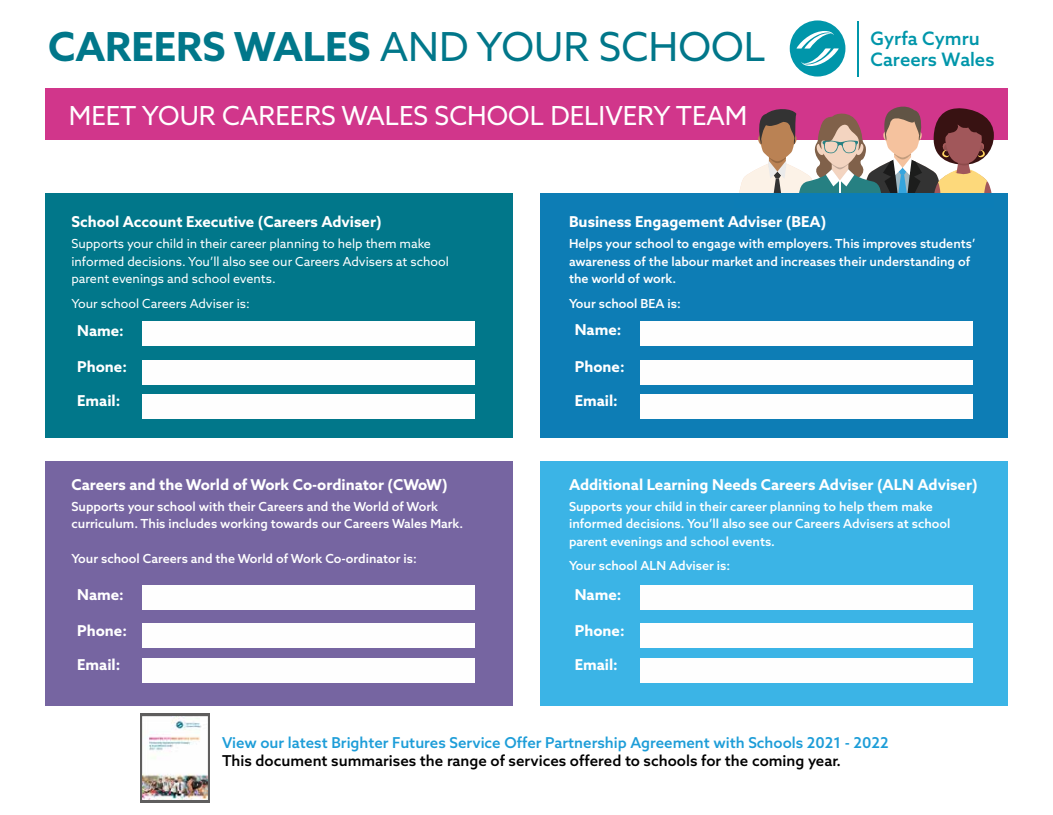
<style>
.page{position:relative;width:1053px;height:815px;background:#fff}
.page>*{position:absolute;margin:0;border:0;box-sizing:border-box;transform-origin:0 0}
.t1{font:40px "Azo Sans";color:#01778a}
.t2{font:26.25px "Azo Sans";color:#fff}
.t3{font:500 18.5px/21.4px "Azo Sans";color:#0096aa}
.t4{font:700 15px "Azo Sans";color:#fff}
.t5{font:500 15px "Azo Sans";color:#1d9dd8}
.t6{font:500 15px "Azo Sans";color:#000}
.t7{font:500 12.5px/17.5px "Azo Sans";color:#fff}
.t8{font:12.5px/17.5px "Azo Sans";color:#fff}
.s1{font-weight:700}
</style>
<div class="page">
<div style="left:45px;top:89px;width:962px;height:51px;background:#d1368b"></div>
<div style="left:45px;top:193px;width:468px;height:245px;background:#01778a"></div>
<div style="left:45px;top:461px;width:468px;height:244px;background:#7665a1"></div>
<div style="left:540px;top:461px;width:467px;height:244px;background:#3bb4e6"></div>
<div style="left:540px;top:193px;width:467px;height:245px;background:#0d7db5"></div>
<div style="left:142px;top:321px;width:333px;height:25px;background:#fefefe"></div>
<div style="left:142px;top:360px;width:333px;height:25px;background:#fefefe"></div>
<div style="left:142px;top:394px;width:333px;height:25px;background:#fefefe"></div>
<div style="left:142px;top:585px;width:333px;height:25px;background:#fefefe"></div>
<div style="left:142px;top:623px;width:333px;height:25px;background:#fefefe"></div>
<div style="left:142px;top:658px;width:333px;height:25px;background:#fefefe"></div>
<div style="left:640px;top:321px;width:332px;height:25px;background:#fefefe"></div>
<div style="left:640px;top:360px;width:332px;height:25px;background:#fefefe"></div>
<div style="left:640px;top:394px;width:332px;height:25px;background:#fefefe"></div>
<div style="left:640px;top:585px;width:332px;height:25px;background:#fefefe"></div>
<div style="left:640px;top:623px;width:332px;height:25px;background:#fefefe"></div>
<div style="left:640px;top:658px;width:332px;height:25px;background:#fefefe"></div>
<div style="left:140px;top:713px;width:70px;height:90px;background:linear-gradient(to right,#5f5e5e,#5f5e5e)"></div>
<img style="left:142px;top:717px;width:65px;height:83px">
<hr style="left:857px;top:21px;width:2px;height:55px;background:#0096aa">
<svg style="left:789px;top:20px;width:56px;height:57px"></svg>
<svg style="left:739px;top:107px;width:254px;height:86px"></svg>
<h1 class="t1" style="left:48px;top:20px;width:719px"><span class="s1">CAREERS WALES</span> AND YOUR SCHOOL</h1>
<h2 class="t2" style="left:69px;top:98px;width:680px">MEET YOUR CAREERS WALES SCHOOL DELIVERY TEAM</h2>
<h3 class="t3" style="left:870px;top:27px;width:125px">Gyrfa Cymru<br>Careers Wales</h3>
<p class="t4" style="left:71px;top:212px;width:311px">School Account Executive (Careers Adviser)</p>
<p class="t8" style="left:71px;top:235px;width:379px">Supports your child in their career planning to help them make informed decisions. You’ll also see our Careers Advisers at school parent evenings and school events.</p>
<p class="t8" style="left:71px;top:295px;width:180px">Your school Careers Adviser is:</p>
<p class="t4" style="left:569px;top:212px;width:259px">Business Engagement Adviser (BEA)</p>
<p class="t7" style="left:569px;top:235px;width:408px">Helps your school to engage with employers. This improves students’ awareness of the labour market and increases their understanding of the world of work.</p>
<p class="t7" style="left:569px;top:295px;width:113px">Your school BEA is:</p>
<p class="t4" style="left:77px;top:321px;width:48px">Name:</p>
<p class="t4" style="left:574px;top:320px;width:48px">Name:</p>
<p class="t4" style="left:77px;top:356px;width:51px">Phone:</p>
<p class="t4" style="left:574px;top:356px;width:51px">Phone:</p>
<p class="t4" style="left:77px;top:391px;width:45px">Email:</p>
<p class="t4" style="left:574px;top:391px;width:45px">Email:</p>
<p class="t4" style="left:71px;top:474px;width:378px">Careers and the World of Work Co-ordinator (CWoW)</p>
<p class="t7" style="left:71px;top:497px;width:393px">Supports your school with their Careers and the World of Work curriculum. This includes working towards our Careers Wales Mark.</p>
<p class="t7" style="left:71px;top:550px;width:347px">Your school Careers and the World of Work Co-ordinator is:</p>
<p class="t4" style="left:569px;top:474px;width:410px">Additional Learning Needs Careers Adviser (ALN Adviser)</p>
<p class="t7" style="left:569px;top:497px;width:383px">Supports your child in their career planning to help them make informed decisions. You’ll also see our Careers Advisers at school parent evenings and school events.</p>
<p class="t7" style="left:569px;top:557px;width:163px">Your school ALN Adviser is:</p>
<p class="t4" style="left:77px;top:584px;width:48px">Name:</p>
<p class="t4" style="left:574px;top:584px;width:48px">Name:</p>
<p class="t4" style="left:77px;top:620px;width:51px">Phone:</p>
<p class="t4" style="left:574px;top:620px;width:51px">Phone:</p>
<p class="t4" style="left:77px;top:655px;width:45px">Email:</p>
<p class="t4" style="left:574px;top:655px;width:45px">Email:</p>
<p class="t5" style="left:222px;top:733px;width:668px">View our latest Brighter Futures Service Offer Partnership Agreement with Schools 2021 - 2022</p>
<p class="t6" style="left:222px;top:751px;width:620px">This document summarises the range of services offered to schools for the coming year.</p>
</div>
